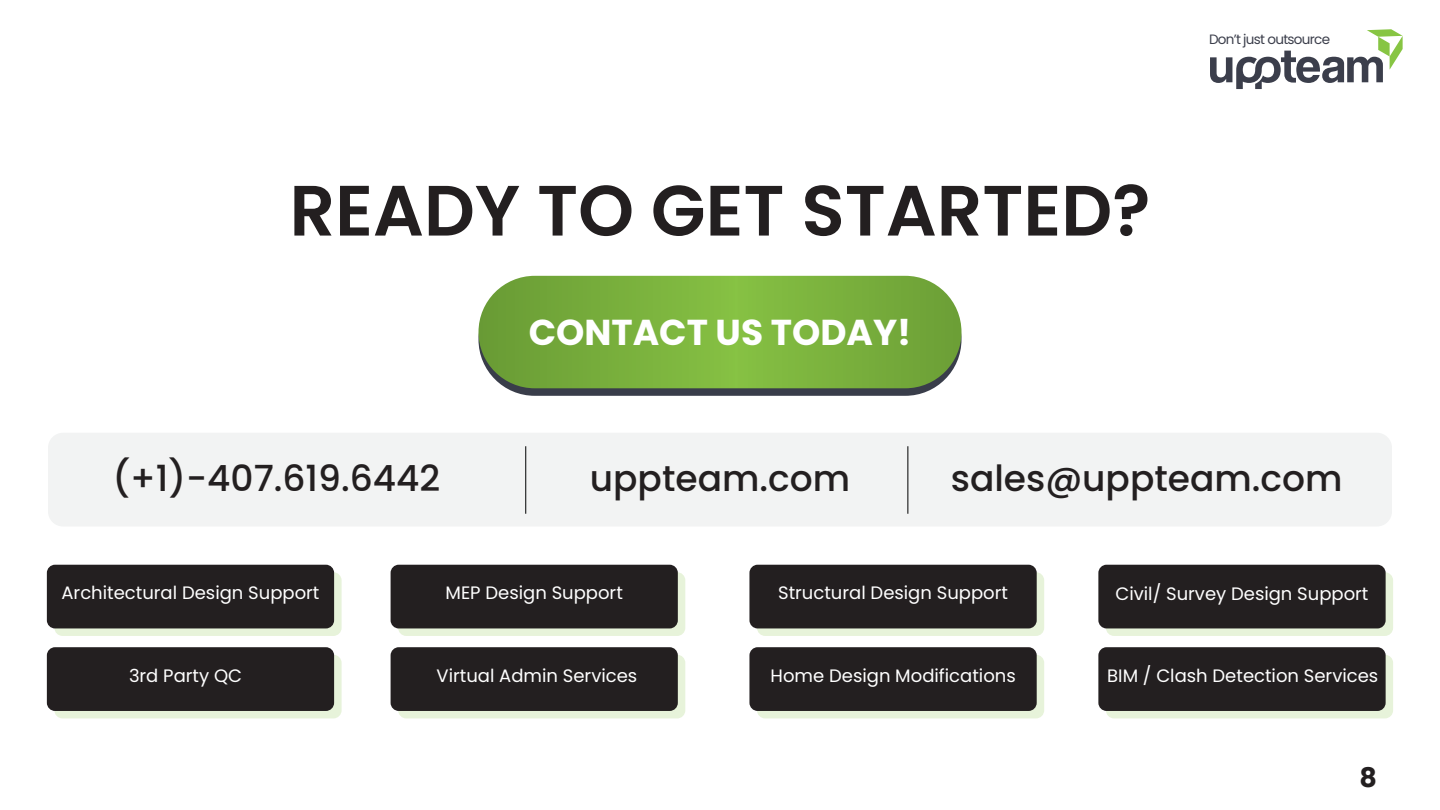
<style>
.page{position:relative;width:1440px;height:810px;background:#fff}
.page>*{position:absolute;margin:0;border:0;box-sizing:border-box;transform-origin:0 0}
.t1{font:600 71.18px "Poppins";color:#231f20}
.t2{font:500 36px "Poppins";color:#231f20}
.t3{font:700 36px "Poppins";color:#fff}
.t4{font:700 27px "Poppins";color:#231f20}
.t5{font:18px "Poppins";color:#fff}
.t6{font:13.5px "Poppins";letter-spacing:-.05em;color:#3b3e4b}
</style>
<div class="page">
<svg style="left:1210px;top:29px;width:193px;height:60px"></svg>
<div style="left:479px;top:283px;width:483px;height:113px;background:#393d4a;border-radius:56px"></div>
<svg style="left:478px;top:276px;width:484px;height:112px;background:#78af3c"></svg>
<svg style="left:54px;top:572px;width:288px;height:64px;background:#dde8d1"></svg>
<svg style="left:398px;top:572px;width:287px;height:64px;background:#dde8d1"></svg>
<svg style="left:757px;top:572px;width:287px;height:64px;background:#dde8d1"></svg>
<svg style="left:1106px;top:572px;width:287px;height:64px;background:#dde8d1"></svg>
<div style="left:47px;top:565px;width:287px;height:63px;background:#231f20;border-radius:8px"></div>
<div style="left:391px;top:565px;width:287px;height:63px;background:#231f20;border-radius:8px"></div>
<div style="left:749px;top:565px;width:288px;height:63px;background:#231f20;border-radius:8px"></div>
<div style="left:1098px;top:565px;width:288px;height:63px;background:#231f20;border-radius:8px"></div>
<div style="left:54px;top:655px;width:288px;height:63px;background:#e7f3da;border-radius:8px"></div>
<div style="left:398px;top:655px;width:287px;height:63px;background:#e7f3da;border-radius:8px"></div>
<div style="left:757px;top:655px;width:287px;height:63px;background:#e7f3da;border-radius:8px"></div>
<div style="left:1106px;top:655px;width:287px;height:63px;background:#e7f3da;border-radius:8px"></div>
<div style="left:47px;top:647px;width:287px;height:64px;background:#231f20;border-radius:8px"></div>
<div style="left:391px;top:647px;width:287px;height:64px;background:#231f20;border-radius:8px"></div>
<div style="left:749px;top:647px;width:288px;height:64px;background:#231f20;border-radius:8px"></div>
<div style="left:1098px;top:647px;width:288px;height:64px;background:#231f20;border-radius:8px"></div>
<div style="left:48px;top:433px;width:1344px;height:93px;background:#f2f3f3;border-radius:15px"></div>
<hr style="left:525px;top:446px;width:1px;height:68px;background:#000">
<hr style="left:908px;top:446px;width:1px;height:68px;background:#000">
<h1 class="t1" style="left:289px;top:169px;width:863px">READY TO GET STARTED?</h1>
<h2 class="t3" style="left:529px;top:311px;width:384px">CONTACT US TODAY!</h2>
<p class="t6" style="left:1209px;top:31px;width:123px">Don’t just outsource</p>
<h2 class="t2" style="left:113px;top:458px;width:329px">(+1)-407.619.6442</h2>
<h2 class="t2" style="left:590px;top:458px;width:262px">uppteam.com</h2>
<h2 class="t2" style="left:951px;top:458px;width:393px">sales@uppteam.com</h2>
<p class="t5" style="left:62px;top:582px;width:259px">Architectural Design Support</p>
<p class="t5" style="left:446px;top:582px;width:179px">MEP Design Support</p>
<p class="t5" style="left:778px;top:582px;width:231px">Structural Design Support</p>
<p class="t5" style="left:1115px;top:583px;width:255px">Civil/ Survey Design Support</p>
<p class="t5" style="left:129px;top:665px;width:115px">3rd Party QC</p>
<p class="t5" style="left:437px;top:665px;width:202px">Virtual Admin Services</p>
<p class="t5" style="left:771px;top:665px;width:247px">Home Design Modifications</p>
<p class="t5" style="left:1107px;top:666px;width:273px">BIM / Clash Detection Services</p>
<h3 class="t4" style="left:1360px;top:762px;width:19px">8</h3>
</div>
